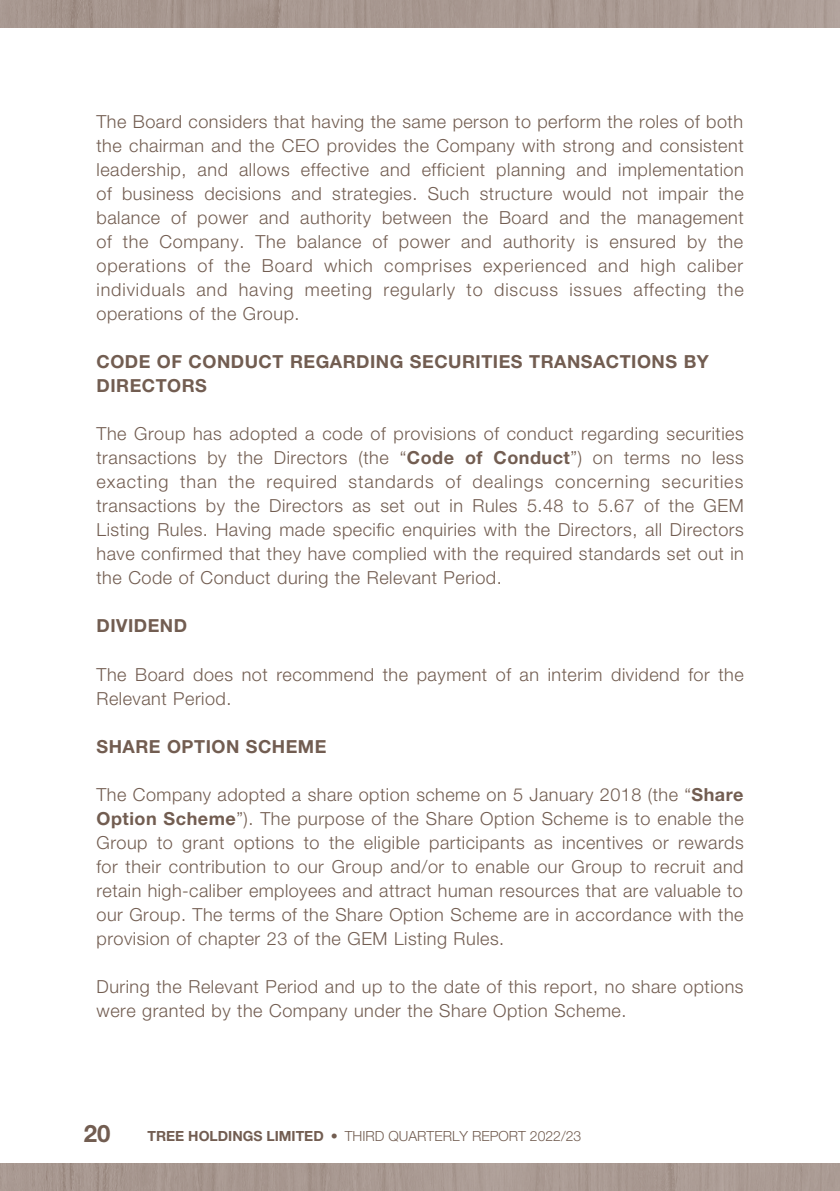
<style>
.page{position:relative;width:840px;height:1191px;background:#fff}
.page>*{position:absolute;margin:0;border:0;box-sizing:border-box;transform-origin:0 0}
.t1{font:700 24px "Helvetica Neue LT Std";color:#725d51}
.t2{font:300 18px/24px "Helvetica Neue LT Std";letter-spacing:.03em;color:#725d51;text-align:justify}
.t3{font:700 18px/24px "Helvetica Neue LT Std";letter-spacing:.03em;color:#725d51}
.t4{font:300 14px "Helvetica Neue LT Std";color:#725d51}
.s1{font-weight:700}
</style>
<div class="page">
<img style="left:0;top:0;width:840px;height:1191px">
<div style="left:0;top:28px;width:839px;height:1134px;background:#fff"></div>
<p class="t2" style="left:96px;top:110px;width:648px">The Board considers that having the same person to perform the roles of both the chairman and the CEO provides the Company with strong and consistent leadership, and allows effective and efficient planning and implementation of business decisions and strategies. Such structure would not impair the balance of power and authority between the Board and the management of the Company. The balance of power and authority is ensured by the operations of the Board which comprises experienced and high caliber individuals and having meeting regularly to discuss issues affecting the operations of the Group.</p>
<p class="t3" style="left:96px;top:349px;width:613px">CODE OF CONDUCT REGARDING SECURITIES TRANSACTIONS BY<br>DIRECTORS</p>
<p class="t2" style="left:96px;top:422px;width:648px">The Group has adopted a code of provisions of conduct regarding securities transactions by the Directors (the “<span class="s1">Code of Conduct</span>”) on terms no less exacting than the required standards of dealings concerning securities transactions by the Directors as set out in Rules 5.48 to 5.67 of the GEM Listing Rules. Having made specific enquiries with the Directors, all Directors have confirmed that they have complied with the required standards set out in the Code of Conduct during the Relevant Period.</p>
<p class="t3" style="left:96px;top:613px;width:92px">DIVIDEND</p>
<p class="t2" style="left:96px;top:661px;width:648px">The Board does not recommend the payment of an interim dividend for the<br>Relevant Period.</p>
<p class="t3" style="left:96px;top:733px;width:231px">SHARE OPTION SCHEME</p>
<p class="t2" style="left:96px;top:781px;width:648px">The Company adopted a share option scheme on 5 January 2018 (the “<span class="s1">Share Option Scheme</span>”). The purpose of the Share Option Scheme is to enable the Group to grant options to the eligible participants as incentives or rewards for their contribution to our Group and/or to enable our Group to recruit and retain high-caliber employees and attract human resources that are valuable to our Group. The terms of the Share Option Scheme are in accordance with the provision of chapter 23 of the GEM Listing Rules.</p>
<p class="t2" style="left:96px;top:973px;width:648px">During the Relevant Period and up to the date of this report, no share options were granted by the Company under the Share Option Scheme.</p>
<h1 class="t1" style="left:84px;top:1118px;width:28px">20</h1>
<p class="t4" style="left:147px;top:1127px;width:435px"><span class="s1">TREE HOLDINGS LIMITED</span> • THIRD QUARTERLY REPORT 2022/23</p>
</div>
